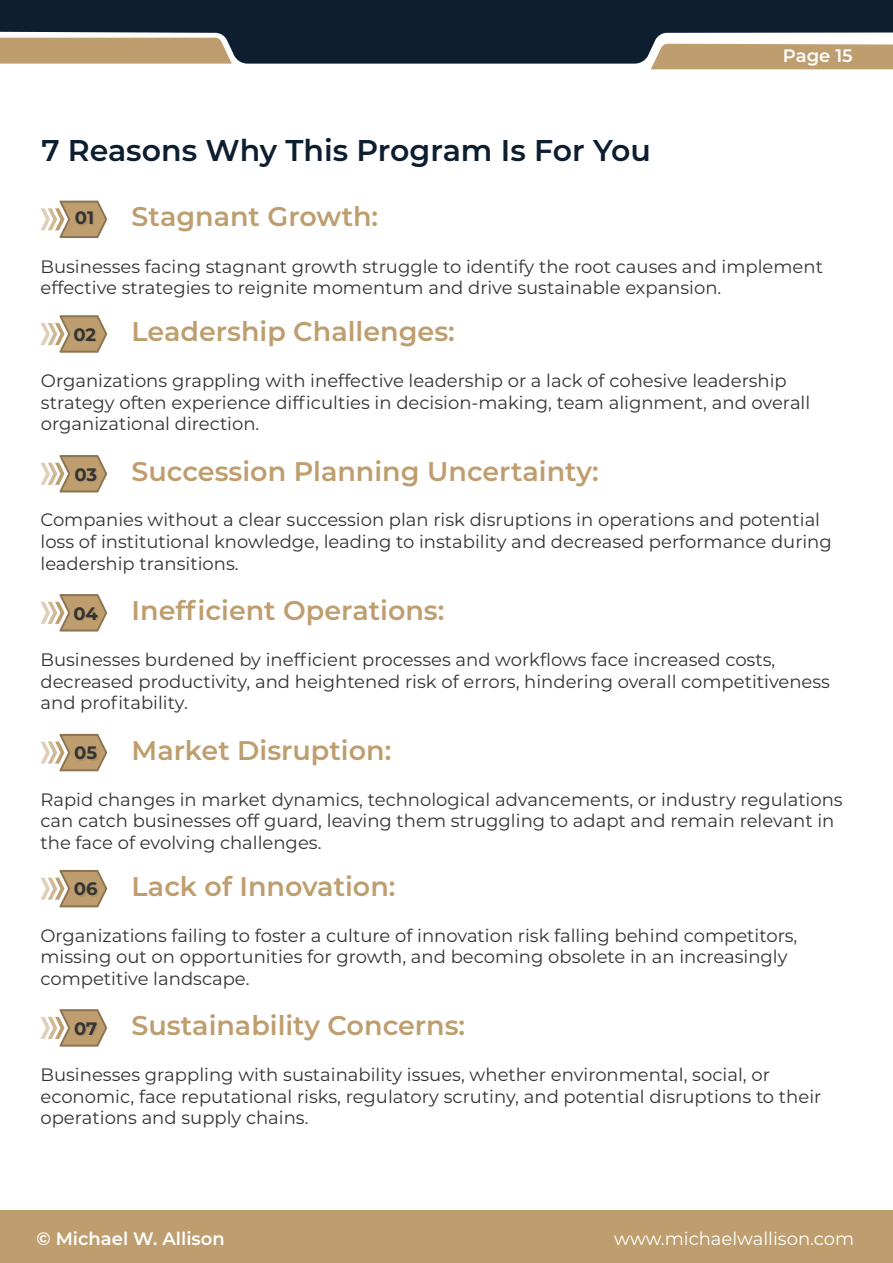
<style>
.page{position:relative;width:893px;height:1263px;background:#fff}
.page>*{position:absolute;margin:0;border:0;box-sizing:border-box;transform-origin:0 0}
.t1{font:600 30px "Montserrat";color:#0d1e30}
.t2{font:600 27px "Montserrat";color:#be9e6e}
.t3{font:18px/21.6px "Montserrat";color:#333}
.t4{font:600 18px "Montserrat";color:#fff}
.t5{font:18px "Montserrat";color:#fff}
.t6{font:700 18px "Montserrat";color:#000}
.s1{font-weight:700;font-size:18px;color:#000}
</style>
<div class="page">
<svg style="left:651px;top:64px;width:242px;height:5px"></svg>
<svg style="left:0;top:0;width:893px;height:64px;background:#313c47"></svg>
<div style="left:0;top:38px;width:232px;height:26px;background:#be9e6e"></div>
<div style="left:0;top:1210px;width:893px;height:53px;background:#be9e6e"></div>
<svg style="left:41px;top:201px;width:66px;height:37px"></svg>
<svg style="left:41px;top:315px;width:66px;height:38px"></svg>
<svg style="left:41px;top:455px;width:66px;height:37px"></svg>
<svg style="left:41px;top:594px;width:66px;height:37px"></svg>
<svg style="left:41px;top:734px;width:66px;height:37px"></svg>
<svg style="left:41px;top:870px;width:66px;height:37px"></svg>
<svg style="left:41px;top:1009px;width:66px;height:38px"></svg>
<h1 class="t1" style="left:41px;top:129px;width:611px">7 Reasons Why This Program Is For You</h1>
<p class="t4" style="left:783px;top:43px;width:71px">Page 15</p>
<p class="t6" style="left:76px;top:206px;width:21px">01</p>
<h2 class="t2" style="left:132px;top:198px;width:248px">Stagnant Growth:</h2>
<p class="t3" style="left:40px;top:255px;width:784px">Businesses facing stagnant growth struggle to identify the root causes and implement effective strategies to reignite momentum and drive sustainable expansion.</p>
<p class="t6" style="left:75px;top:323px;width:24px">02</p>
<h2 class="t2" style="left:132px;top:312px;width:325px">Leadership Challenges:</h2>
<p class="t3" style="left:41px;top:369px;width:771px">Organizations grappling with ineffective leadership or a lack of cohesive leadership strategy often experience difficulties in decision-making, team alignment, and overall organizational direction.</p>
<h2 class="t2" style="left:76px;top:452px;width:524px"><span class="s1">03</span> Succession Planning Uncertainty:</h2>
<p class="t3" style="left:40px;top:508px;width:793px">Companies without a clear succession plan risk disruptions in operations and potential loss of institutional knowledge, leading to instability and decreased performance during leadership transitions.</p>
<h2 class="t2" style="left:75px;top:591px;width:371px"><span class="s1">04</span> Inefficient Operations:</h2>
<p class="t3" style="left:41px;top:648px;width:791px">Businesses burdened by inefficient processes and workflows face increased costs, decreased productivity, and heightened risk of errors, hindering overall competitiveness and profitability.</p>
<h2 class="t2" style="left:76px;top:731px;width:317px"><span class="s1">05</span> Market Disruption:</h2>
<p class="t3" style="left:41px;top:788px;width:804px">Rapid changes in market dynamics, technological advancements, or industry regulations can catch businesses off guard, leaving them struggling to adapt and remain relevant in the face of evolving challenges.</p>
<h2 class="t2" style="left:75px;top:867px;width:322px"><span class="s1">06</span> Lack of Innovation:</h2>
<p class="t3" style="left:41px;top:924px;width:758px">Organizations failing to foster a culture of innovation risk falling behind competitors, missing out on opportunities for growth, and becoming obsolete in an increasingly competitive landscape.</p>
<h2 class="t2" style="left:76px;top:1006px;width:391px"><span class="s1">07</span> Sustainability Concerns:</h2>
<p class="t3" style="left:40px;top:1063px;width:782px">Businesses grappling with sustainability issues, whether environmental, social, or economic, face reputational risks, regulatory scrutiny, and potential disruptions to their operations and supply chains.</p>
<p class="t4" style="left:36px;top:1226px;width:190px">© Michael W. Allison</p>
<p class="t5" style="left:614px;top:1226px;width:241px">www.michaelwallison.com</p>
</div>
